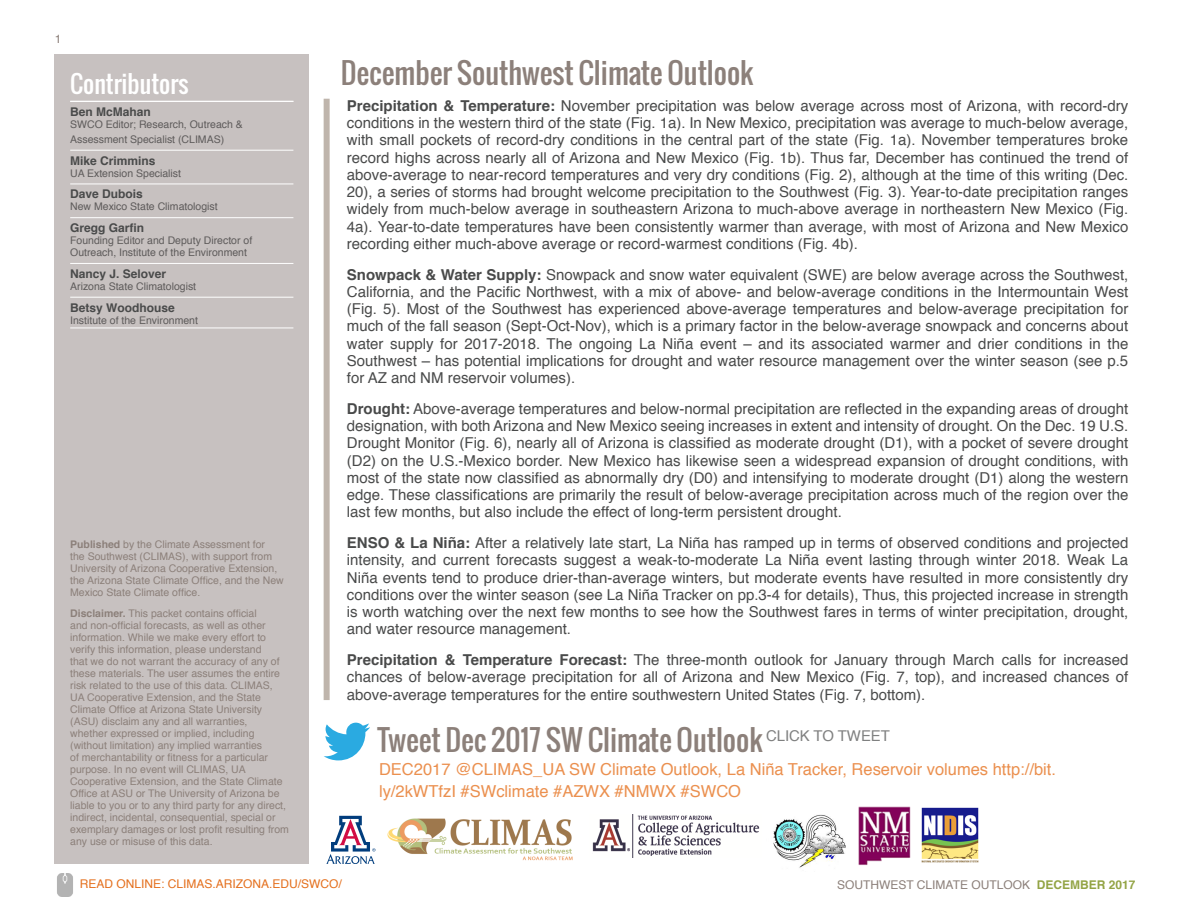
<style>
.page{position:relative;width:1188px;height:918px;background:#fff}
.page>*{position:absolute;margin:0;border:0;box-sizing:border-box;transform-origin:0 0}
.headline{font:28.5px "Oswald";color:#8c807a}
.headline_white___ru{font:24px "Oswald";color:#fff}
.body{font:16.5px/22.5px "Helvetica";color:#eb904f}
.body-2{font:15px/17.2px "Helvetica";color:#494a4a;text-align:justify}
.TOC_-_staff_list{font:700 12px "Helvetica";color:#494a4a}
.Margin_text{font:12px "Helvetica";color:#8c807a}
.Margin_text-2{font:12px "Helvetica";color:#e4701e}
.disclaimer{font:10.5px/12px "Helvetica";color:#8c807a}
.TOC_-_staff_list-2{font:10.5px/15px "Helvetica";color:#5e5b5b}
.s1{font-weight:700}
.s2{font-weight:700;color:#93a445}
</style>
<div class="page">
<img style="left:57px;top:874px;width:16px;height:22px">
<div style="left:54px;top:54px;width:255px;height:810px;background:#c7c1c0"></div>
<img style="left:387px;top:818px;width:186px;height:43px">
<img style="left:858px;top:807px;width:53px;height:59px">
<img style="left:773px;top:814px;width:73px;height:54px">
<svg style="left:326px;top:815px;width:50px;height:49px"></svg>
<div style="left:324px;top:99px;width:6px;height:601px;background:#bfb5ac"></div>
<hr style="left:70px;top:101px;width:223px;height:1px;background:#fff">
<hr style="left:70px;top:150px;width:223px;height:1px;background:#fff">
<hr style="left:70px;top:184px;width:223px;height:1px;background:#fff">
<hr style="left:70px;top:217px;width:223px;height:1px;background:#fff">
<hr style="left:70px;top:263px;width:223px;height:1px;background:#fff">
<hr style="left:70px;top:297px;width:223px;height:1px;background:#fff">
<hr style="left:70px;top:328px;width:223px;height:1px;background:#fff">
<img style="left:592px;top:814px;width:168px;height:44px">
<svg style="left:324px;top:723px;width:46px;height:37px"></svg>
<img style="left:921px;top:807px;width:58px;height:56px">
<p class="Margin_text" style="left:55px;top:30px;width:8px">1</p>
<p class="headline_white___ru" style="left:70px;top:66px;width:120px">Contributors</p>
<p class="TOC_-_staff_list" style="left:70px;top:102px;width:82px">Ben McMahan</p>
<p class="TOC_-_staff_list-2" style="left:70px;top:117px;width:174px">SWCO Editor; Research, Outreach &amp;<br>Assessment Specialist (CLIMAS)</p>
<p class="TOC_-_staff_list" style="left:70px;top:151px;width:87px">Mike Crimmins</p>
<p class="TOC_-_staff_list-2" style="left:70px;top:166px;width:112px">UA Extension Specialist</p>
<p class="TOC_-_staff_list" style="left:70px;top:184px;width:74px">Dave Dubois</p>
<p class="TOC_-_staff_list-2" style="left:70px;top:199px;width:149px">New Mexico State Climatologist</p>
<p class="TOC_-_staff_list" style="left:70px;top:218px;width:76px">Gregg Garfin</p>
<p class="TOC_-_staff_list-2" style="left:70px;top:235px;width:184px;line-height:12px">Founding Editor and Deputy Director of<br>Outreach, Institute of the Environment</p>
<p class="TOC_-_staff_list" style="left:70px;top:264px;width:98px">Nancy J. Selover</p>
<p class="TOC_-_staff_list-2" style="left:70px;top:279px;width:128px">Arizona State Climatologist</p>
<p class="TOC_-_staff_list" style="left:70px;top:298px;width:106px">Betsy Woodhouse</p>
<p class="TOC_-_staff_list-2" style="left:70px;top:313px;width:129px">Institute of the Environment</p>
<p class="disclaimer" style="left:70px;top:538px;width:215px"><span class="s1">Published</span> by the Climate Assessment for<br>the Southwest (CLIMAS), with support from University of Arizona Cooperative Extension, the Arizona State Climate Office, and the New Mexico State Climate office.</p>
<p class="disclaimer" style="left:70px;top:607px;width:220px"><span class="s1">Disclaimer.</span> This packet contains official<br>and non-official forecasts, as well as other information. While we make every effort to verify this information, please understand<br>that we do not warrant the accuracy of any of these materials. The user assumes the entire risk related to the use of this data. CLIMAS, UA Cooperative Extension, and the State Climate Office at Arizona State University (ASU) disclaim any and all warranties,<br>whether expressed or implied, including (without limitation) any implied warranties<br>of merchantability or fitness for a particular purpose. In no event will CLIMAS, UA Cooperative Extension, and the State Climate Office at ASU or The University of Arizona be liable to you or to any third party for any direct, indirect, incidental, consequential, special or exemplary damages or lost profit resulting from any use or misuse of this data.</p>
<p class="headline" style="left:341px;top:51px;width:414px">December Southwest Climate Outlook</p>
<p class="body-2" style="left:347px;top:97px;width:783px"><span class="s1">Precipitation &amp; Temperature:</span> November precipitation was below average across most of Arizona, with record-dry conditions in the western third of the state (Fig. 1a). In New Mexico, precipitation was average to much-below average, with small pockets of record-dry conditions in the central part of the state (Fig. 1a). November temperatures broke record highs across nearly all of Arizona and New Mexico (Fig. 1b). Thus far, December has continued the trend of above-average to near-record temperatures and very dry conditions (Fig. 2), although at the time of this writing (Dec.<br>20), a series of storms had brought welcome precipitation to the Southwest (Fig. 3). Year-to-date precipitation ranges widely from much-below average in southeastern Arizona to much-above average in northeastern New Mexico (Fig.<br>4a). Year-to-date temperatures have been consistently warmer than average, with most of Arizona and New Mexico recording either much-above average or record-warmest conditions (Fig. 4b).</p>
<p class="body-2" style="left:347px;top:266px;width:783px"><span class="s1">Snowpack &amp; Water Supply:</span> Snowpack and snow water equivalent (SWE) are below average across the Southwest, California, and the Pacific Northwest, with a mix of above- and below-average conditions in the Intermountain West (Fig. 5). Most of the Southwest has experienced above-average temperatures and below-average precipitation for much of the fall season (Sept-Oct-Nov), which is a primary factor in the below-average snowpack and concerns about water supply for 2017-2018. The ongoing La Niña event – and its associated warmer and drier conditions in the Southwest – has potential implications for drought and water resource management over the winter season (see p.5 for AZ and NM reservoir volumes).</p>
<p class="body-2" style="left:347px;top:400px;width:783px"><span class="s1">Drought:</span> Above-average temperatures and below-normal precipitation are reflected in the expanding areas of drought designation, with both Arizona and New Mexico seeing increases in extent and intensity of drought. On the Dec. 19 U.S.<br>Drought Monitor (Fig. 6), nearly all of Arizona is classified as moderate drought (D1), with a pocket of severe drought (D2) on the U.S.-Mexico border. New Mexico has likewise seen a widespread expansion of drought conditions, with most of the state now classified as abnormally dry (D0) and intensifying to moderate drought (D1) along the western edge. These classifications are primarily the result of below-average precipitation across much of the region over the last few months, but also include the effect of long-term persistent drought.</p>
<p class="body-2" style="left:347px;top:535px;width:783px"><span class="s1">ENSO &amp; La Niña:</span> After a relatively late start, La Niña has ramped up in terms of observed conditions and projected intensity, and current forecasts suggest a weak-to-moderate La Niña event lasting through winter 2018. Weak La Niña events tend to produce drier-than-average winters, but moderate events have resulted in more consistently dry conditions over the winter season (see La Niña Tracker on pp.3-4 for details), Thus, this projected increase in strength is worth watching over the next few months to see how the Southwest fares in terms of winter precipitation, drought, and water resource management.</p>
<p class="body-2" style="left:347px;top:652px;width:783px"><span class="s1">Precipitation &amp; Temperature Forecast:</span> The three-month outlook for January through March calls for increased chances of below-average precipitation for all of Arizona and New Mexico (Fig. 7, top), and increased chances of above-average temperatures for the entire southwestern United States (Fig. 7, bottom).</p>
<p class="headline" style="left:378px;top:718px;width:514px">Tweet Dec 2017 SW Climate Outlook <sup>CLICK</sup> <sup>TO</sup> <sup>TWEET</sup></p>
<p class="body" style="left:379px;top:758px;width:679px">DEC2017 @CLIMAS_UA SW Climate Outlook, La Niña Tracker, Reservoir volumes http://bit. ly/2kWTfzI #SWclimate #AZWX #NMWX #SWCO</p>
<p class="Margin_text-2" style="left:80px;top:875px;width:264px">READ ONLINE: CLIMAS.ARIZONA.EDU/SWCO/</p>
<p class="Margin_text" style="left:837px;top:875px;width:300px">SOUTHWEST CLIMATE OUTLOOK <span class="s2">DECEMBER 2017</span></p>
</div>
